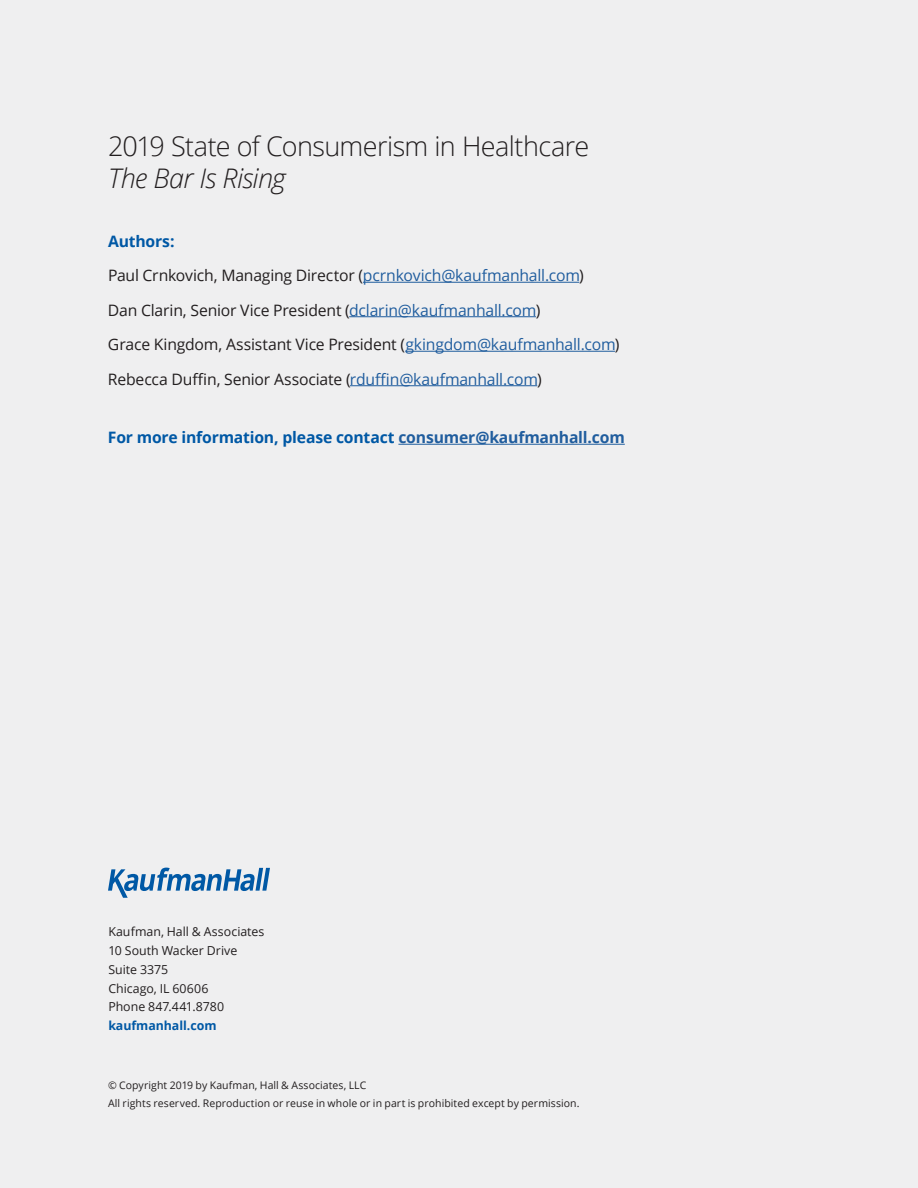
<style>
.page{position:relative;width:918px;height:1188px;background:#efeff0}
.page>*{position:absolute;margin:0;border:0;box-sizing:border-box;transform-origin:0 0}
.t1{font:300 27px "Open Sans";letter-spacing:-.025em;color:#221e1f}
.t2{font:italic 300 27px "Open Sans";letter-spacing:-.025em;color:#221e1f}
.t3{font:15.75px/34.5px "Open Sans";letter-spacing:-.015em;color:#221e1f}
.t4{font:700 15.75px "Open Sans";letter-spacing:-.01em;color:#0058a5}
.t5{font:12.3px/18.8px "Open Sans";color:#221e1f}
.t6{font:700 12.3px "Open Sans";letter-spacing:-.005em;color:#0058a5}
.t7{font:10.5px/18px "Open Sans";letter-spacing:.005em;color:#221e1f}
.s1{font-weight:700;color:#0058a5}
.s2{color:#205d9e}
</style>
<div class="page">
<svg style="left:108px;top:868px;width:162px;height:30px"></svg>
<hr style="left:363px;top:282px;width:216px;height:1px;background:#205d9e">
<hr style="left:349px;top:316px;width:187px;height:1px;background:#205d9e">
<hr style="left:405px;top:351px;width:210px;height:1px;background:#205d9e">
<hr style="left:350px;top:385px;width:187px;height:1px;background:#205d9e">
<hr style="left:398px;top:444px;width:227px;height:1px;background:#205d9e">
<h1 class="t1" style="left:108px;top:127px;width:483px">2019 State of Consumerism in Healthcare</h1>
<h1 class="t2" style="left:108px;top:160px;width:180px">The Bar Is Rising</h1>
<p class="t3" style="left:108px;top:223px;width:513px"><span class="s1">Authors:<br></span>Paul Crnkovich, Managing Director (<span class="s2">pcrnkovich@kaufmanhall.com</span>)<br>Dan Clarin, Senior Vice President (<span class="s2">dclarin@kaufmanhall.com</span>)<br>Grace Kingdom, Assistant Vice President (<span class="s2">gkingdom@kaufmanhall.com</span>)<br>Rebecca Duffin, Senior Associate (<span class="s2">rduffin@kaufmanhall.com</span>)</p>
<p class="t4" style="left:108px;top:426px;width:518px">For more information, please contact <span class="s2">consumer@kaufmanhall.com</span></p>
<p class="t5" style="left:108px;top:922px;width:158px">Kaufman, Hall &amp; Associates<br>10 South Wacker Drive<br>Suite 3375<br>Chicago, IL 60606<br>Phone 847.441.8780</p>
<p class="t6" style="left:108px;top:1017px;width:110px">kaufmanhall.com</p>
<p class="t7" style="left:108px;top:1076px;width:473px">© Copyright 2019 by Kaufman, Hall &amp; Associates, LLC<br>All rights reserved. Reproduction or reuse in whole or in part is prohibited except by permission.</p>
</div>
